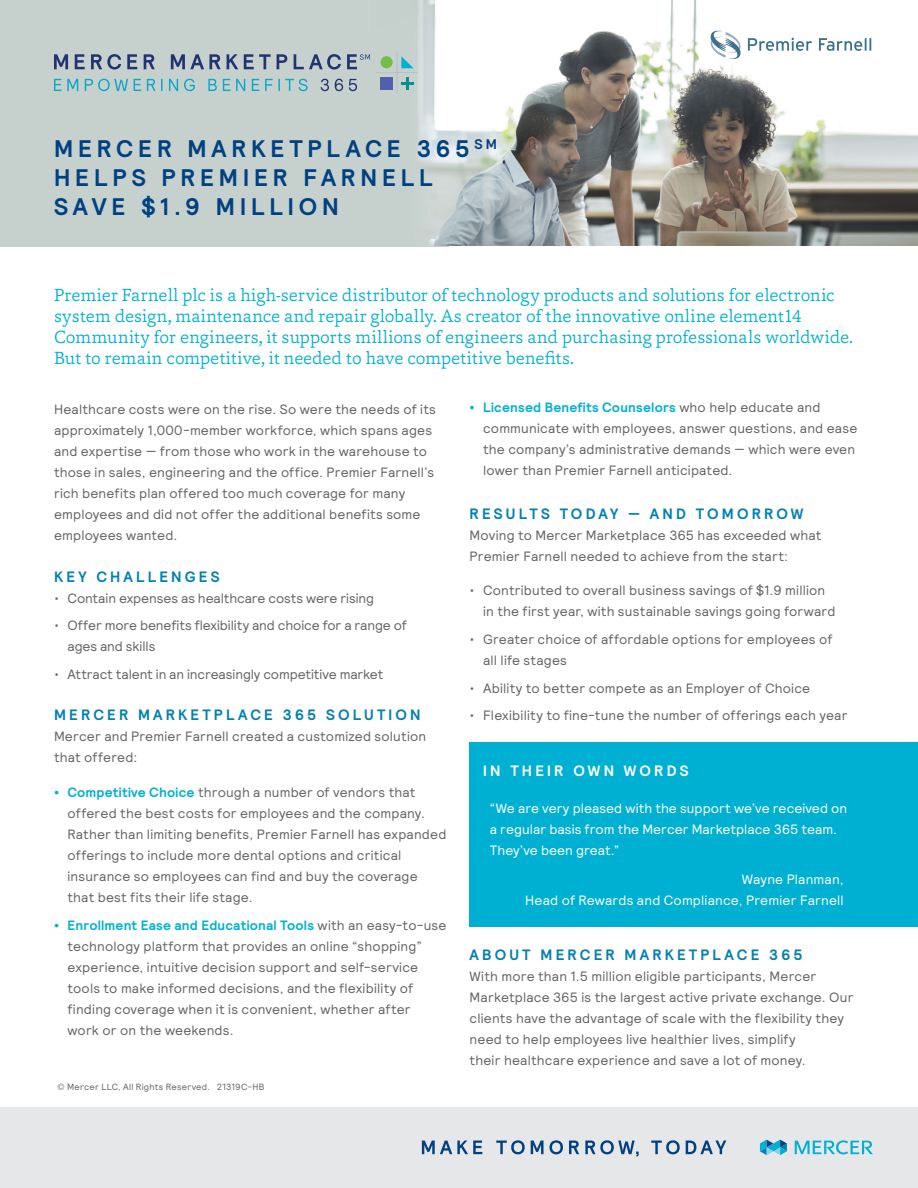
<style>
.page{position:relative;width:918px;height:1188px;background:#fff}
.page>*{position:absolute;margin:0;border:0;box-sizing:border-box;transform-origin:0 0}
.Headline{font:700 24px/28.8px "Relative";letter-spacing:.2em;color:#014181}
.Intro_text{font:300 18px/21px "Capita";letter-spacing:-.005em;color:#00b0d3}
.Paragraph_heading{font:700 15px "Relative";letter-spacing:.21em;color:#0080b3}
.t1{font:700 15px "Relative";letter-spacing:.21em;color:#fff}
.Body_copy{font:13.5px/21px "Relative";letter-spacing:.015em;color:#636366}
.Body_copy-2{font:13.5px/21px "Relative";letter-spacing:-.005em;color:#636366}
.Body_copy-3{font:13.5px/21px "Relative";letter-spacing:.005em;color:#fff}
.Sidebar_on_blue_body{font:13.5px/21px "Relative";letter-spacing:.015em;color:#fff;text-align:right}
.t2{font:9px "Relative";letter-spacing:.025em;color:#636366}
.s1{font-weight:700;color:#00b0d3}
</style>
<div class="page">
<div style="left:0;top:0;width:448px;height:246px;background:#c6d1ce"></div>
<div style="left:470px;top:742px;width:448px;height:185px;background:#00b0d3"></div>
<img style="left:376px;top:0;width:542px;height:246px">
<div style="left:0;top:1107px;width:918px;height:81px;background:#e6e7e9"></div>
<svg style="left:760px;top:1140px;width:27px;height:15px"></svg>
<svg style="left:795px;top:1140px;width:78px;height:14px"></svg>
<svg style="left:422px;top:1141px;width:60px;height:13px"></svg>
<svg style="left:496px;top:1140px;width:29px;height:14px"></svg>
<svg style="left:531px;top:1141px;width:13px;height:13px"></svg>
<svg style="left:550px;top:1140px;width:13px;height:14px"></svg>
<svg style="left:569px;top:1141px;width:10px;height:13px"></svg>
<svg style="left:585px;top:1140px;width:54px;height:16px"></svg>
<svg style="left:651px;top:1140px;width:29px;height:14px"></svg>
<svg style="left:686px;top:1141px;width:40px;height:13px"></svg>
<svg style="left:748px;top:38px;width:64px;height:13px"></svg>
<svg style="left:819px;top:38px;width:52px;height:13px"></svg>
<svg style="left:711px;top:30px;width:30px;height:30px"></svg>
<div style="left:381px;top:56px;width:12px;height:12px;background:#71bf44;border-radius:50%"></div>
<hr style="left:377px;top:72px;width:40px;height:1px;background:#bcbdc0">
<hr style="left:397px;top:52px;width:1px;height:41px;background:#bcbdc0">
<div style="left:381px;top:77px;width:12px;height:12px;background:#5060ac"></div>
<svg style="left:401px;top:56px;width:13px;height:12px"></svg>
<svg style="left:401px;top:77px;width:13px;height:12px"></svg>
<svg style="left:54px;top:79px;width:24px;height:12px"></svg>
<svg style="left:85px;top:79px;width:43px;height:12px"></svg>
<svg style="left:134px;top:79px;width:7px;height:12px"></svg>
<svg style="left:147px;top:79px;width:8px;height:12px"></svg>
<svg style="left:161px;top:79px;width:2px;height:12px"></svg>
<svg style="left:169px;top:79px;width:9px;height:12px"></svg>
<svg style="left:184px;top:79px;width:11px;height:12px"></svg>
<svg style="left:208px;top:79px;width:9px;height:12px"></svg>
<svg style="left:223px;top:79px;width:7px;height:12px"></svg>
<svg style="left:236px;top:79px;width:9px;height:12px"></svg>
<svg style="left:252px;top:79px;width:7px;height:12px"></svg>
<svg style="left:265px;top:79px;width:43px;height:12px"></svg>
<svg style="left:321px;top:79px;width:8px;height:12px"></svg>
<svg style="left:335px;top:79px;width:8px;height:12px"></svg>
<svg style="left:349px;top:79px;width:8px;height:12px"></svg>
<svg style="left:54px;top:54px;width:14px;height:15px"></svg>
<svg style="left:75px;top:54px;width:10px;height:15px"></svg>
<svg style="left:91px;top:54px;width:30px;height:16px"></svg>
<svg style="left:127px;top:54px;width:10px;height:15px"></svg>
<svg style="left:144px;top:54px;width:11px;height:15px"></svg>
<svg style="left:171px;top:54px;width:50px;height:15px"></svg>
<svg style="left:227px;top:54px;width:11px;height:15px"></svg>
<svg style="left:244px;top:54px;width:27px;height:15px"></svg>
<svg style="left:277px;top:54px;width:10px;height:15px"></svg>
<svg style="left:294px;top:54px;width:47px;height:16px"></svg>
<svg style="left:347px;top:54px;width:23px;height:15px"></svg>
<p class="Headline" style="left:54px;top:134px;width:445px">MERCER MARKETPLACE 365 <sup>SM<br></sup>HELPS PREMIER FARNELL<br>SAVE $1.9 MILLION</p>
<p class="Intro_text" style="left:54px;top:284px;width:801px">Premier Farnell plc is a high-service distributor of technology products and solutions for electronic system design, maintenance and repair globally. As creator of the innovative online element14<br>Community for engineers, it supports millions of engineers and purchasing professionals worldwide.<br>But to remain competitive, it needed to have competitive benefits.</p>
<p class="Body_copy" style="left:54px;top:398px;width:384px">Healthcare costs were on the rise. So were the needs of its approximately 1,000-member workforce, which spans ages and expertise — from those who work in the warehouse to those in sales, engineering and the office. Premier Farnell’s rich benefits plan offered too much coverage for many employees and did not offer the additional benefits some employees wanted.</p>
<p class="Paragraph_heading" style="left:54px;top:566px;width:167px">KEY CHALLENGES</p>
<p class="Body_copy-2" style="left:54px;top:587px;width:322px">• Contain expenses as healthcare costs were rising</p>
<p class="Body_copy-2" style="left:68px;top:615px;width:341px;text-indent:-14px">• Offer more benefits flexibility and choice for a range of ages and skills</p>
<p class="Body_copy-2" style="left:54px;top:663px;width:331px">• Attract talent in an increasingly competitive market</p>
<p class="Paragraph_heading" style="left:54px;top:705px;width:368px">MERCER MARKETPLACE 365 SOLUTION</p>
<p class="Body_copy" style="left:54px;top:726px;width:374px">Mercer and Premier Farnell created a customized solution that offered:</p>
<p class="Body_copy" style="left:68px;top:781px;width:380px;text-indent:-14px"><span class="s1">• Competitive Choice</span> through a number of vendors that offered the best costs for employees and the company.<br>Rather than limiting benefits, Premier Farnell has expanded offerings to include more dental options and critical insurance so employees can find and buy the coverage that best fits their life stage.</p>
<p class="Body_copy" style="left:68px;top:914px;width:381px;text-indent:-14px"><span class="s1">• Enrollment Ease and Educational Tools</span> with an easy-to-use technology platform that provides an online “shopping” experience, intuitive decision support and self-service tools to make informed decisions, and the flexibility of finding coverage when it is convenient, whether after<br>work or on the weekends.</p>
<p class="t2" style="left:58px;top:1081px;width:208px">© Mercer LLC, All Rights Reserved. 21319C-HB</p>
<p class="Body_copy" style="left:483px;top:397px;width:376px;text-indent:-14px"><span class="s1">• Licensed Benefits Counselors</span> who help educate and communicate with employees, answer questions, and ease the company’s administrative demands — which were even lower than Premier Farnell anticipated.</p>
<p class="Paragraph_heading" style="left:470px;top:503px;width:335px">RESULTS TODAY — AND TOMORROW</p>
<p class="Body_copy" style="left:470px;top:524px;width:353px">Moving to Mercer Marketplace 365 has exceeded what<br>Premier Farnell needed to achieve from the start:</p>
<p class="Body_copy" style="left:483px;top:579px;width:354px;text-indent:-14px">• Contributed to overall business savings of $1.9 million in the first year, with sustainable savings going forward</p>
<p class="Body_copy" style="left:483px;top:628px;width:351px;text-indent:-14px">• Greater choice of affordable options for employees of all life stages</p>
<p class="Body_copy" style="left:470px;top:677px;width:342px">• Ability to better compete as an Employer of Choice</p>
<p class="Body_copy" style="left:470px;top:705px;width:379px">• Flexibility to fine-tune the number of offerings each year</p>
<p class="t1" style="left:483px;top:761px;width:207px">IN THEIR OWN WORDS</p>
<p class="Body_copy-3" style="left:490px;top:797px;width:359px">“We are very pleased with the support we’ve received on a regular basis from the Mercer Marketplace 365 team.<br>They’ve been great.”</p>
<p class="Sidebar_on_blue_body" style="left:525px;top:869px;width:320px">Wayne Planman,<br>Head of Rewards and Compliance, Premier Farnell</p>
<p class="Paragraph_heading" style="left:470px;top:944px;width:335px">ABOUT MERCER MARKETPLACE 365</p>
<p class="Body_copy" style="left:470px;top:965px;width:385px">With more than 1.5 million eligible participants, Mercer Marketplace 365 is the largest active private exchange. Our clients have the advantage of scale with the flexibility they need to help employees live healthier lives, simplify<br>their healthcare experience and save a lot of money.</p>
</div>
